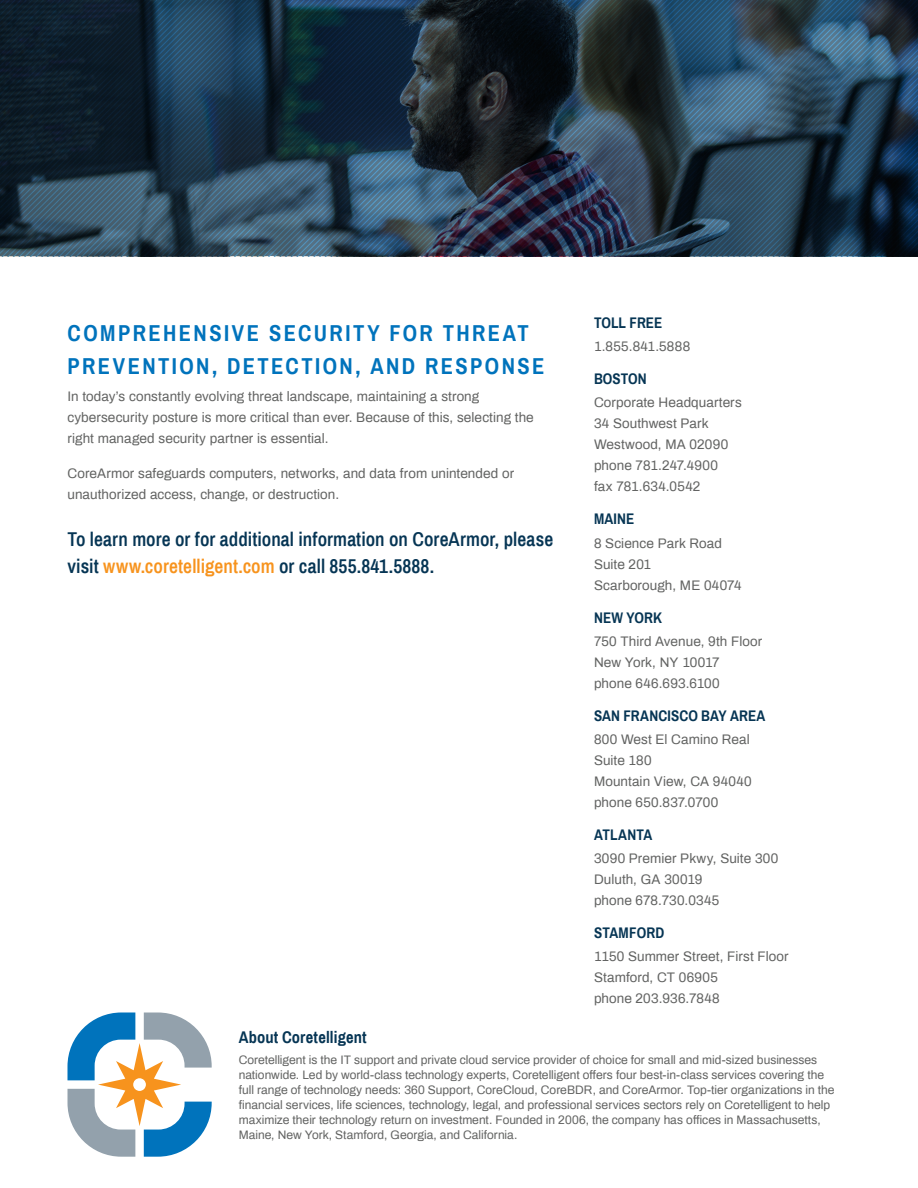
<style>
.page{position:relative;width:918px;height:1188px;background:#fff}
.page>*{position:absolute;margin:0;border:0;box-sizing:border-box;transform-origin:0 0}
.Header3{font:700 22.5px/33px "Archivo Narrow";letter-spacing:.11em;color:#0073bc}
.Emphasis{font:600 19.5px/27px "Archivo Narrow";letter-spacing:.005em;color:#063554}
.Header_5{font:700 16.5px "Archivo Narrow";letter-spacing:.01em;color:#063554}
.Header5{font:700 15px "Archivo Narrow";letter-spacing:.01em;color:#063554}
.sidebar_header_locat{font:700 15px "Archivo Narrow";color:#063554}
.t1{font:13.5px/21px "Archivo";letter-spacing:.005em;color:#626362}
.t2{font:13.5px "Archivo";letter-spacing:.025em;color:#626362}
.Corp_Info{font:12px/15px "Archivo";color:#626362}
.s1{color:#f7931d}
</style>
<div class="page">
<svg style="left:67px;top:1012px;width:145px;height:145px"></svg>
<svg style="left:0;top:0;width:918px;height:256px;background:#223849"></svg>
<p class="Header3" style="left:68px;top:315px;width:479px">COMPREHENSIVE SECURITY FOR THREAT<br>PREVENTION, DETECTION, AND RESPONSE</p>
<p class="t1" style="left:68px;top:385px;width:468px">In today’s constantly evolving threat landscape, maintaining a strong cybersecurity posture is more critical than ever. Because of this, selecting the right managed security partner is essential.</p>
<p class="t1" style="left:68px;top:462px;width:448px">CoreArmor safeguards computers, networks, and data from unintended or unauthorized access, change, or destruction.</p>
<p class="Emphasis" style="left:68px;top:525px;width:487px">To learn more or for additional information on CoreArmor, please visit <span class="s1">www.coretelligent.com</span> or call 855.841.5888.</p>
<p class="sidebar_header_locat" style="left:594px;top:312px;width:70px">TOLL FREE</p>
<p class="t2" style="left:594px;top:337px;width:98px">1.855.841.5888</p>
<p class="Header5" style="left:594px;top:369px;width:54px">BOSTON</p>
<p class="t1" style="left:594px;top:391px;width:149px">Corporate Headquarters<br>34 Southwest Park<br>Westwood, MA 02090 phone 781.247.4900<br>fax 781.634.0542</p>
<p class="Header5" style="left:594px;top:509px;width:42px">MAINE</p>
<p class="t1" style="left:594px;top:532px;width:149px">8 Science Park Road<br>Suite 201<br>Scarborough, ME 04074</p>
<p class="Header5" style="left:594px;top:607px;width:69px">NEW YORK</p>
<p class="t1" style="left:594px;top:630px;width:170px">750 Third Avenue, 9th Floor<br>New York, NY 10017<br>phone 646.693.6100</p>
<p class="Header5" style="left:594px;top:705px;width:173px">SAN FRANCISCO BAY AREA</p>
<p class="t1" style="left:594px;top:728px;width:159px">800 West El Camino Real<br>Suite 180<br>Mountain View, CA 94040 phone 650.837.0700</p>
<p class="Header5" style="left:594px;top:824px;width:60px">ATLANTA</p>
<p class="t1" style="left:594px;top:847px;width:186px">3090 Premier Pkwy, Suite 300<br>Duluth, GA 30019<br>phone 678.730.0345</p>
<p class="Header5" style="left:594px;top:922px;width:72px">STAMFORD</p>
<p class="t1" style="left:594px;top:945px;width:196px">1150 Summer Street, First Floor<br>Stamford, CT 06905<br>phone 203.936.7848</p>
<p class="Header_5" style="left:239px;top:1026px;width:130px">About Coretelligent</p>
<p class="Corp_Info" style="left:239px;top:1051px;width:597px">Coretelligent is the IT support and private cloud service provider of choice for small and mid-sized businesses nationwide. Led by world-class technology experts, Coretelligent offers four best-in-class services covering the full range of technology needs: 360 Support, CoreCloud, CoreBDR, and CoreArmor. Top-tier organizations in the financial services, life sciences, technology, legal, and professional services sectors rely on Coretelligent to help maximize their technology return on investment. Founded in 2006, the company has offices in Massachusetts, Maine, New York, Stamford, Georgia, and California.</p>
</div>
